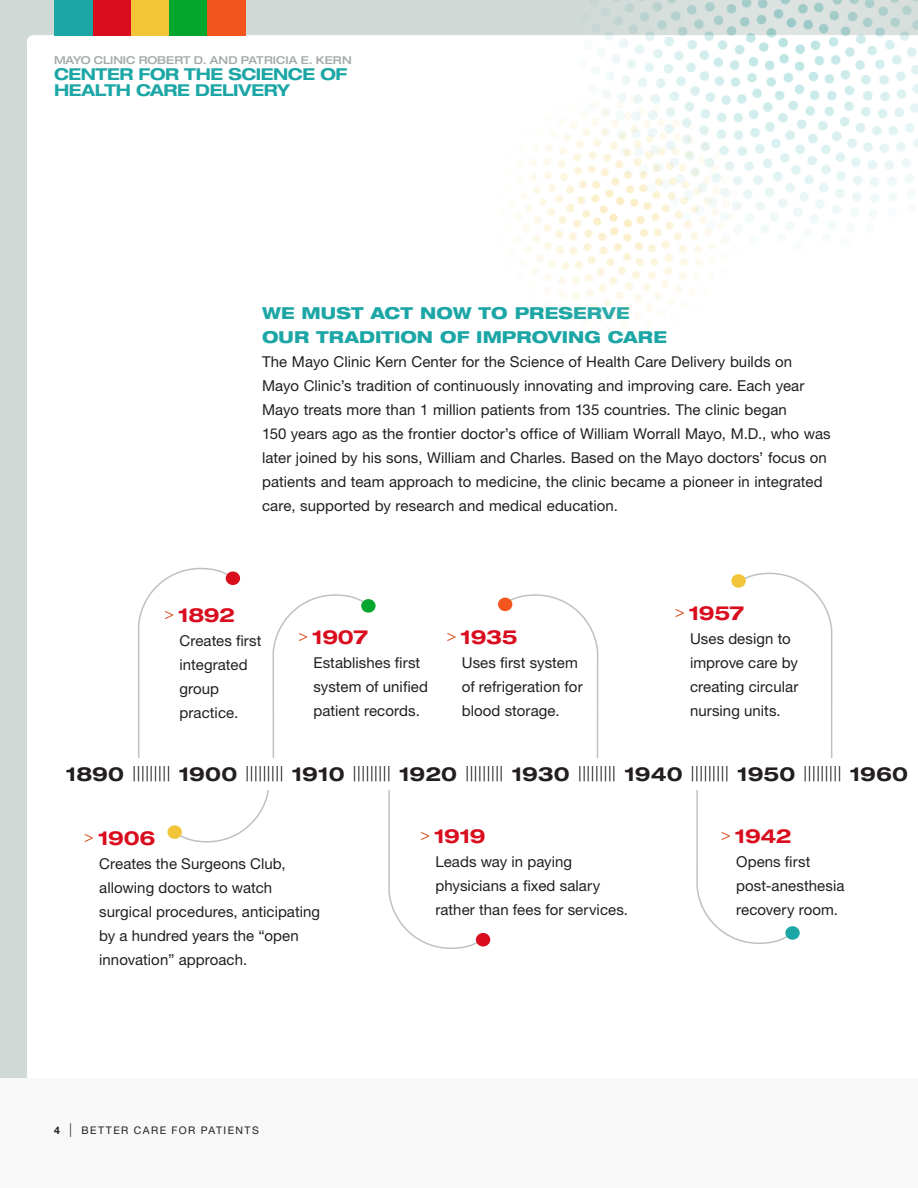
<style>
.page{position:relative;width:918px;height:1188px;background:#fff}
.page>*{position:absolute;margin:0;border:0;box-sizing:border-box;transform-origin:0 0}
.t1{font:300 expanded 20.4px "Helvetica Neue LT Std";color:#231f20;scale:.95 1}
.t2{font:700 expanded 19.5px "Helvetica Neue LT Std";letter-spacing:-.025em;color:#d90d1e}
.headline{font:800 expanded 16.5px/24px "Helvetica Neue LT Std";letter-spacing:.005em;color:#1ca6a6}
.t3{font:700 expanded 16.35px/16.4px "Helvetica Neue LT Std";letter-spacing:-.025em;color:#1ca6a6}
.text_10_16{font:15px/24px "Helvetica Neue LT Std";letter-spacing:.005em;color:#231f20}
.t4{font:500 expanded 10.95px "Helvetica Neue LT Std";letter-spacing:-.005em;color:#a3aaa8}
.t5{font:10.5px "Helvetica Neue LT Std";letter-spacing:.135em;color:#231f20}
.s1{font-weight:700;font-size:19.5px}
.s2{font-weight:700}
.s3{font-size:13.65px}
</style>
<div class="page">
<div style="left:0;top:0;width:918px;height:1187px;background:#d0d9d6"></div>
<div style="left:27px;top:35px;width:891px;height:1044px;background:#fff"></div>
<div style="left:0;top:1079px;width:918px;height:109px;background:#f7f8f7"></div>
<div style="left:92px;top:0;width:39px;height:35px;background:#d90d1e"></div>
<div style="left:54px;top:0;width:39px;height:35px;background:#1ca6a6"></div>
<div style="left:131px;top:0;width:38px;height:35px;background:#f2c438"></div>
<div style="left:169px;top:0;width:39px;height:35px;background:#05a62d"></div>
<div style="left:208px;top:0;width:38px;height:35px;background:#f2561d"></div>
<div style="left:502px;top:593px;width:97px;height:166px;background:#fff"></div>
<div style="left:388px;top:790px;width:97px;height:160px;background:#fff"></div>
<div style="left:137px;top:567px;width:232px;height:276px;background:#fff"></div>
<div style="left:696px;top:572px;width:137px;height:373px;background:#fff"></div>
<div style="left:66px;top:759px;width:852px;height:31px;background:#fff"></div>
<div style="left:785px;top:926px;width:15px;height:14px;background:#1ca6a6;border-radius:50%"></div>
<div style="left:167px;top:825px;width:15px;height:14px;background:#f2c438;border-radius:50%"></div>
<div style="left:498px;top:598px;width:14px;height:13px;background:#f2561d;border-radius:50%"></div>
<div style="left:476px;top:933px;width:14px;height:13px;background:#d90d1e;border-radius:50%"></div>
<div style="left:226px;top:571px;width:14px;height:14px;background:#d90d1e;border-radius:50%"></div>
<div style="left:731px;top:574px;width:15px;height:14px;background:#f2c438;border-radius:50%"></div>
<div style="left:361px;top:599px;width:15px;height:14px;background:#05a62d;border-radius:50%"></div>
<img style="left:562px;top:0;width:356px;height:264px">
<img style="left:492px;top:85px;width:254px;height:255px">
<p class="t4" style="left:54px;top:53px;width:299px">MAYO CLINIC ROBERT D. AND PATRICIA E. KERN</p>
<p class="t3" style="left:54px;top:65px;width:295px">CENTER FOR THE SCIENCE OF<br>HEALTH CARE DELIVERY</p>
<p class="headline" style="left:262px;top:301px;width:406px">WE MUST ACT NOW TO PRESERVE<br>OUR TRADITION OF IMPROVING CARE</p>
<p class="text_10_16" style="left:262px;top:350px;width:570px">The Mayo Clinic Kern Center for the Science of Health Care Delivery builds on Mayo Clinic’s tradition of continuously innovating and improving care. Each year Mayo treats more than 1 million patients from 135 countries. The clinic began<br>150 years ago as the frontier doctor’s office of William Worrall Mayo, M.D., who was later joined by his sons, William and Charles. Based on the Mayo doctors’ focus on patients and team approach to medicine, the clinic became a pioneer in integrated care, supported by research and medical education.</p>
<p class="t2" style="left:164px;top:603px;width:72px"><sup>&gt;</sup> 1892</p>
<p class="text_10_16" style="left:179px;top:628px;width:84px">Creates first integrated group practice.</p>
<p class="t2" style="left:298px;top:625px;width:71px"><sup>&gt;</sup> 1907</p>
<p class="text_10_16" style="left:313px;top:651px;width:116px">Establishes first system of unified patient records.</p>
<p class="t2" style="left:447px;top:625px;width:72px"><sup>&gt;</sup> 1935</p>
<p class="text_10_16" style="left:462px;top:651px;width:122px">Uses first system of refrigeration for blood storage.</p>
<p class="t2" style="left:675px;top:601px;width:71px"><sup>&gt;</sup> 1957</p>
<p class="text_10_16" style="left:690px;top:627px;width:110px">Uses design to improve care by creating circular nursing units.</p>
<p class="t1" style="left:66px;top:762px;width:888px"><span class="s1">1890</span> ||||||||| <span class="s1">1900</span> ||||||||| <span class="s1">1910</span> ||||||||| <span class="s1">1920</span> ||||||||| <span class="s1">1930</span> ||||||||| <span class="s1">1940</span> ||||||||| <span class="s1">1950</span> ||||||||| <span class="s1">1960</span></p>
<p class="t2" style="left:84px;top:826px;width:73px"><sup>&gt;</sup> 1906</p>
<p class="text_10_16" style="left:99px;top:852px;width:222px">Creates the Surgeons Club, allowing doctors to watch surgical procedures, anticipating by a hundred years the “open innovation” approach.</p>
<p class="t5" style="left:54px;top:1124px;width:206px"><span class="s2">4</span> <span class="s3">|</span> BETTER CARE FOR PATIENTS</p>
<p class="t2" style="left:420px;top:824px;width:67px"><sup>&gt;</sup> 1919</p>
<p class="text_10_16" style="left:435px;top:850px;width:194px">Leads way in paying physicians a fixed salary rather than fees for services.</p>
<p class="t2" style="left:721px;top:824px;width:72px"><sup>&gt;</sup> 1942</p>
<p class="text_10_16" style="left:736px;top:850px;width:110px">Opens first post-anesthesia recovery room.</p>
</div>
